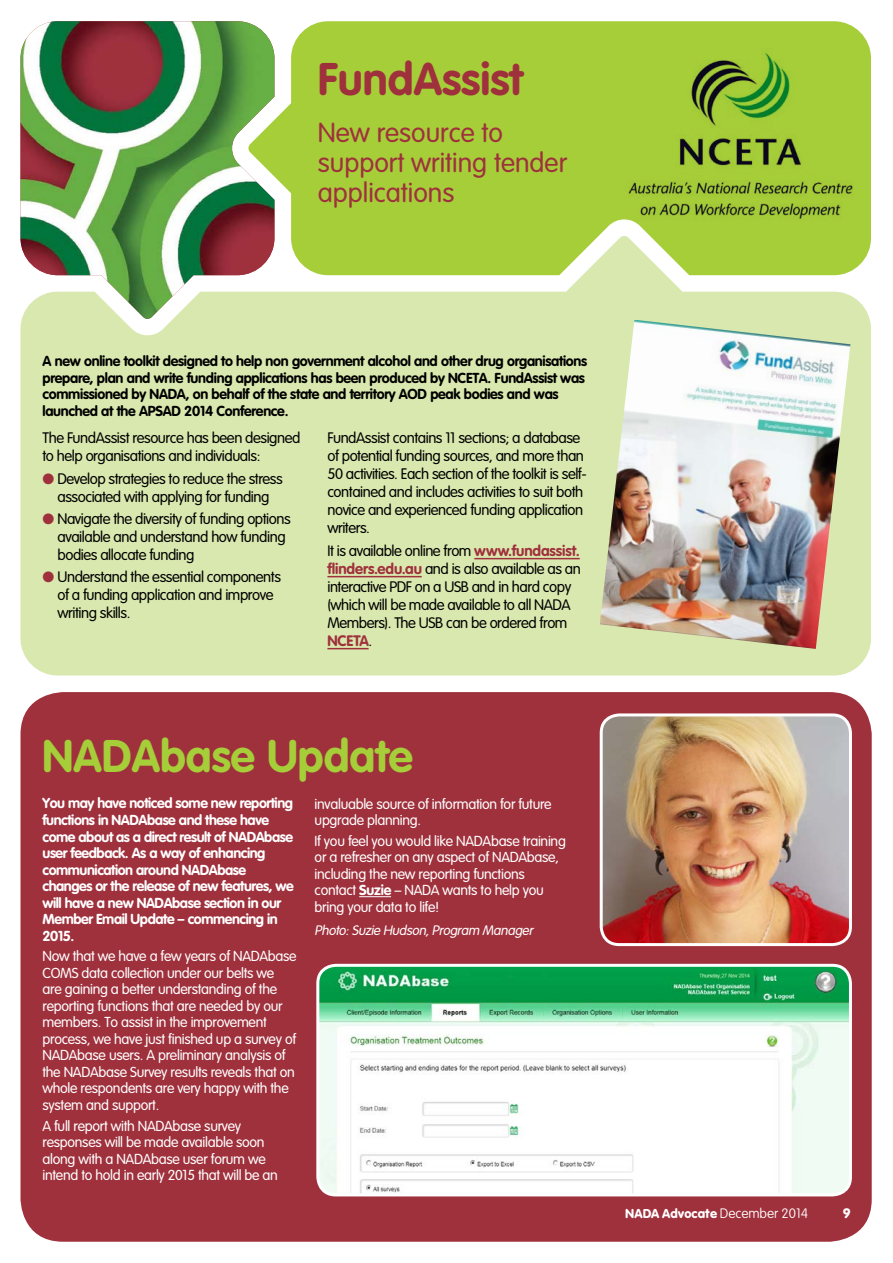
<style>
.page{position:relative;width:893px;height:1263px;background:#fff}
.page>*{position:absolute;margin:0;border:0;box-sizing:border-box;transform-origin:0 0}
.t1{font:700 45px "VA Gblake";color:#a6ce39}
.t2{font:700 45px "VA Gblake";color:#9f313d}
.t3{font:300 27px/30px "VA Gblake";color:#9f313d}
.t4{font:300 15px/18px "VA Gblake";letter-spacing:-.03em;color:#000}
.t5{font:300 14.25px/16.5px "VA Gblake";letter-spacing:-.02em;color:#fff}
.t6{font:700 14.25px/16.5px "VA Gblake";letter-spacing:-.03em;color:#fff}
.t7{font:700 14.25px/16.5px "VA Gblake";letter-spacing:-.02em;color:#000}
.t8{font:italic 300 13.5px "VA Gblake";color:#fff}
.t9{font:13.5px "Vag";color:#fff}
.t10{font:900 13.5px "VAG Rounded";color:#fff}
.s1{color:#9f313d}
.s2{font-weight:700;color:#9f313d}
.s3{font-weight:700}
.s4{font-family:"VAG Rounded";font-weight:100}
</style>
<div class="page">
<div style="left:274px;top:21px;width:597px;height:214px;background:#a6ce39"></div>
<img style="left:21px;top:21px;width:253px;height:214px">
<svg style="left:21px;top:235px;width:850px;height:440px;fill:#d9e8ae"></svg>
<div style="left:21px;top:692px;width:851px;height:550px;background:#9f313d;border-radius:43px"></div>
<hr style="left:474px;top:558px;width:106px;height:1px;background:#9f313d">
<hr style="left:327px;top:576px;width:95px;height:1px;background:#9f313d">
<hr style="left:327px;top:648px;width:42px;height:1px;background:#9f313d">
<img style="left:600px;top:320px;width:250px;height:329px">
<hr style="left:359px;top:896px;width:32px;height:1px;background:#fff">
<img style="left:623px;top:48px;width:235px;height:176px">
<img style="left:320px;top:965px;width:530px;height:230px">
<div style="left:316px;top:964px;width:536px;height:232px;border:3px solid #fff;border-radius:18px"></div>
<img style="left:601px;top:717px;width:249px;height:227px">
<div style="left:600px;top:713px;width:252px;height:233px;border:3px solid #fff;border-radius:18px"></div>
<h1 class="t2" style="left:318px;top:52px;width:207px">FundAssist</h1>
<h2 class="t3" style="left:318px;top:117px;width:251px">New resource to support writing tender applications</h2>
<p class="t7" style="left:43px;top:353px;width:546px">A new online toolkit designed to help non government alcohol and other drug organisations prepare, plan and write funding applications has been produced by NCETA. FundAssist was commissioned by NADA, on behalf of the state and territory AOD peak bodies and was launched at the APSAD 2014 Conference.</p>
<p class="t4" style="left:43px;top:429px;width:259px">The FundAssist resource has been designed to help organisations and individuals:</p>
<p class="t4" style="left:43px;top:469px;width:242px;text-align:center"><span class="s1">●</span> Develop strategies to reduce the stress associated with applying for funding</p>
<p class="t4" style="left:58px;top:510px;width:235px;text-indent:-15px"><span class="s1">●</span> Navigate the diversity of funding options available and understand how funding bodies allocate funding</p>
<p class="t4" style="left:58px;top:568px;width:225px;text-indent:-15px"><span class="s1">●</span> Understand the essential components of a funding application and improve writing skills.</p>
<p class="t4" style="left:327px;top:429px;width:261px">FundAssist contains 11 sections; a database of potential funding sources, and more than 50 activities. Each section of the toolkit is self&shy;contained and includes activities to suit both novice and experienced funding application writers.</p>
<p class="t4" style="left:327px;top:541px;width:255px">It is available online from <span class="s2">www.fundassist. flinders.edu.au</span> and is also available as an interactive PDF on a USB and in hard copy (which will be made available to all NADA Members). The USB can be ordered from <span class="s2">NCETA</span>.</p>
<h1 class="t1" style="left:43px;top:730px;width:372px">NADAbase Update</h1>
<p class="t6" style="left:43px;top:795px;width:253px">You may have noticed some new reporting functions in NADAbase and these have come about as a direct result of NADAbase user feedback. As a way of enhancing communication around NADAbase changes or the release of new features, we will have a new NADAbase section in our Member Email Update – commencing in 2015.</p>
<p class="t5" style="left:43px;top:948px;width:256px">Now that we have a few years of NADAbase COMS data collection under our belts we are gaining a better understanding of the reporting functions that are needed by our members. To assist in the improvement process, we have just finished up a survey of NADAbase users. A preliminary analysis of the NADAbase Survey results reveals that on whole respondents are very happy with the system and support.</p>
<p class="t5" style="left:43px;top:1117px;width:237px">A full report with NADAbase survey responses will be made available soon along with a NADAbase user forum we intend to hold in early 2015 that will be an</p>
<p class="t5" style="left:315px;top:795px;width:239px">invaluable source of information for future upgrade planning.</p>
<p class="t5" style="left:315px;top:832px;width:253px">If you feel you would like NADAbase training or a refresher on any aspect of NADAbase, including the new reporting functions contact <span class="s3">Suzie</span> – NADA wants to help you bring your data to life!</p>
<p class="t8" style="left:315px;top:922px;width:222px">Photo:Suzie Hudson,Program Manager</p>
<p class="t9" style="left:625px;top:1205px;width:184px">NADA Advocate <span class="s4">December 2014</span></p>
<p class="t10" style="left:843px;top:1205px;width:9px">9</p>
</div>
